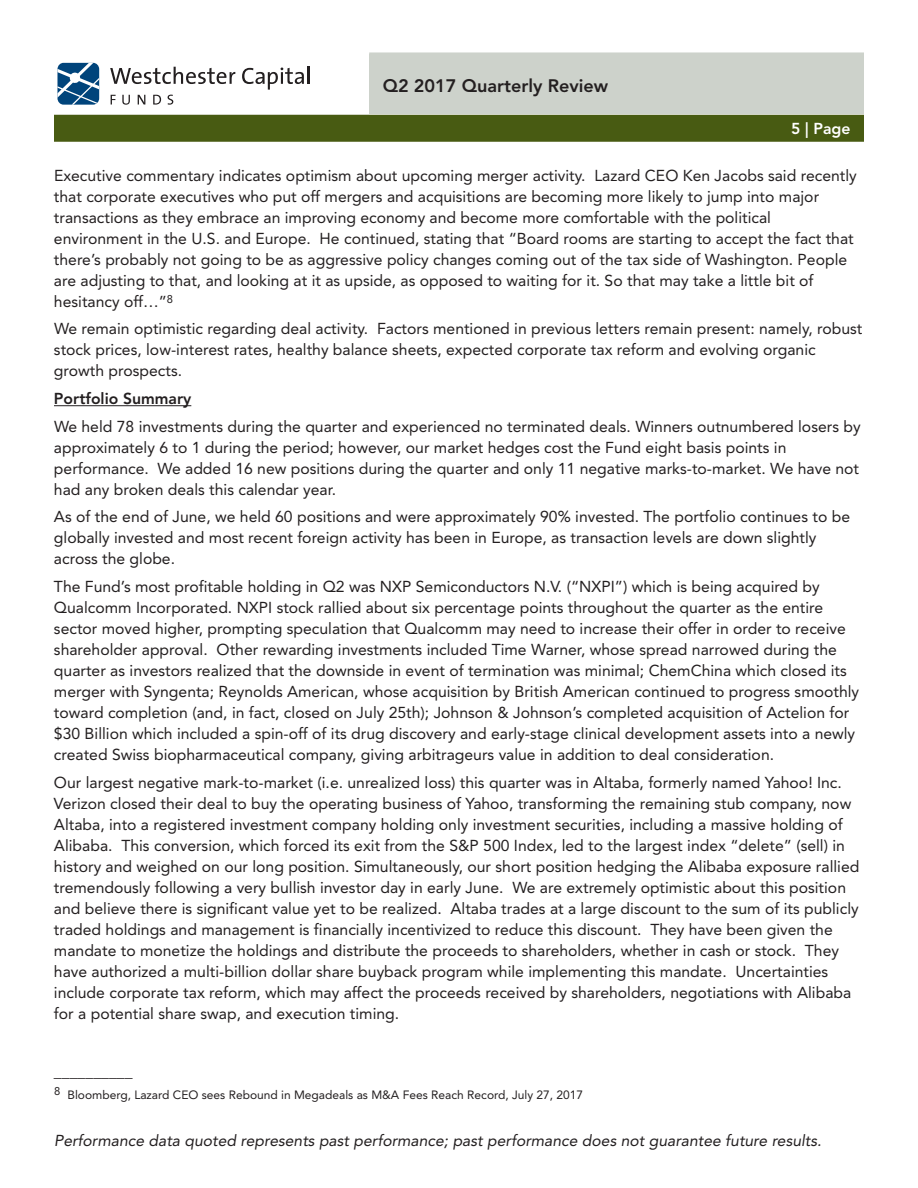
<style>
.page{position:relative;width:918px;height:1188px;background:#fff}
.page>*{position:absolute;margin:0;border:0;box-sizing:border-box;transform-origin:0 0}
.t1{font:800 18px "Avenir LT Std";color:#231f20}
.t2{font:15.75px/21px "Avenir LT Std";color:#231f20}
.t3{font:italic 15.75px "Avenir LT Std";color:#231f20}
.t4{font:800 15.75px "Avenir LT Std";color:#231f20}
.t5{font:800 15.75px "Avenir LT Std";color:#fff}
.t6{font:12px "Avenir LT Std";color:#231f20}
</style>
<div class="page">
<svg style="left:110px;top:67px;width:125px;height:17px"></svg>
<svg style="left:242px;top:67px;width:68px;height:23px"></svg>
<svg style="left:111px;top:95px;width:5px;height:10px"></svg>
<svg style="left:122px;top:95px;width:8px;height:10px"></svg>
<svg style="left:138px;top:95px;width:7px;height:10px"></svg>
<svg style="left:153px;top:95px;width:8px;height:10px"></svg>
<svg style="left:168px;top:95px;width:5px;height:10px"></svg>
<svg style="left:57px;top:63px;width:42px;height:42px"></svg>
<div style="left:54px;top:115px;width:810px;height:27px;background:#485b12"></div>
<hr style="left:54px;top:405px;width:137px;height:1px;background:#231f20">
<div style="left:369px;top:52px;width:495px;height:62px;background:#cdd2cb"></div>
<p class="t1" style="left:383px;top:79px;width:227px">Q2 2017 Quarterly Review</p>
<p class="t5" style="left:791px;top:122px;width:61px">5 | Page</p>
<p class="t2" style="left:54px;top:166px;width:804px">Executive commentary indicates optimism about upcoming merger activity. Lazard CEO Ken Jacobs said recently that corporate executives who put off mergers and acquisitions are becoming more likely to jump into major transactions as they embrace an improving economy and become more comfortable with the political environment in the U.S. and Europe. He continued, stating that “Board rooms are starting to accept the fact that there’s probably not going to be as aggressive policy changes coming out of the tax side of Washington. People are adjusting to that, and looking at it as upside, as opposed to waiting for it. So that may take a little bit of hesitancy off…”<sup>8</sup></p>
<p class="t2" style="left:54px;top:320px;width:810px">We remain optimistic regarding deal activity. Factors mentioned in previous letters remain present: namely, robust stock prices, low-interest rates, healthy balance sheets, expected corporate tax reform and evolving organic growth prospects.</p>
<p class="t4" style="left:54px;top:392px;width:139px">Portfolio Summary</p>
<p class="t2" style="left:54px;top:417px;width:808px">We held 78 investments during the quarter and experienced no terminated deals. Winners outnumbered losers by approximately 6 to 1 during the period; however, our market hedges cost the Fund eight basis points in performance. We added 16 new positions during the quarter and only 11 negative marks-to-market. We have not had any broken deals this calendar year.</p>
<p class="t2" style="left:54px;top:508px;width:798px">As of the end of June, we held 60 positions and were approximately 90% invested. The portfolio continues to be globally invested and most recent foreign activity has been in Europe, as transaction levels are down slightly across the globe.</p>
<p class="t2" style="left:54px;top:577px;width:807px">The Fund’s most profitable holding in Q2 was NXP Semiconductors N.V. (“NXPI”) which is being acquired by Qualcomm Incorporated. NXPI stock rallied about six percentage points throughout the quarter as the entire sector moved higher, prompting speculation that Qualcomm may need to increase their offer in order to receive shareholder approval. Other rewarding investments included Time Warner, whose spread narrowed during the quarter as investors realized that the downside in event of termination was minimal; ChemChina which closed its merger with Syngenta; Reynolds American, whose acquisition by British American continued to progress smoothly toward completion (and, in fact, closed on July 25th); Johnson &amp; Johnson’s completed acquisition of Actelion for $30 Billion which included a spin-off of its drug discovery and early-stage clinical development assets into a newly created Swiss biopharmaceutical company, giving arbitrageurs value in addition to deal consideration.</p>
<p class="t2" style="left:54px;top:773px;width:807px">Our largest negative mark-to-market (i.e. unrealized loss) this quarter was in Altaba, formerly named Yahoo! Inc.<br>Verizon closed their deal to buy the operating business of Yahoo, transforming the remaining stub company, now Altaba, into a registered investment company holding only investment securities, including a massive holding of Alibaba. This conversion, which forced its exit from the S&amp;P 500 Index, led to the largest index “delete” (sell) in history and weighed on our long position. Simultaneously, our short position hedging the Alibaba exposure rallied tremendously following a very bullish investor day in early June. We are extremely optimistic about this position and believe there is significant value yet to be realized. Altaba trades at a large discount to the sum of its publicly traded holdings and management is financially incentivized to reduce this discount. They have been given the mandate to monetize the holdings and distribute the proceeds to shareholders, whether in cash or stock. They have authorized a multi-billion dollar share buyback program while implementing this mandate. Uncertainties include corporate tax reform, which may affect the proceeds received by shareholders, negotiations with Alibaba for a potential share swap, and execution timing.</p>
<p class="t2" style="left:54px;top:1062px;width:80px">__________</p>
<p class="t6" style="left:54px;top:1090px;width:531px"><sup>8</sup> Bloomberg, Lazard CEO sees Rebound in Megadeals as M&amp;A Fees Reach Record, July 27, 2017</p>
<p class="t3" style="left:54px;top:1134px;width:769px">Performance data quoted represents past performance; past performance does not guarantee future results.</p>
</div>
